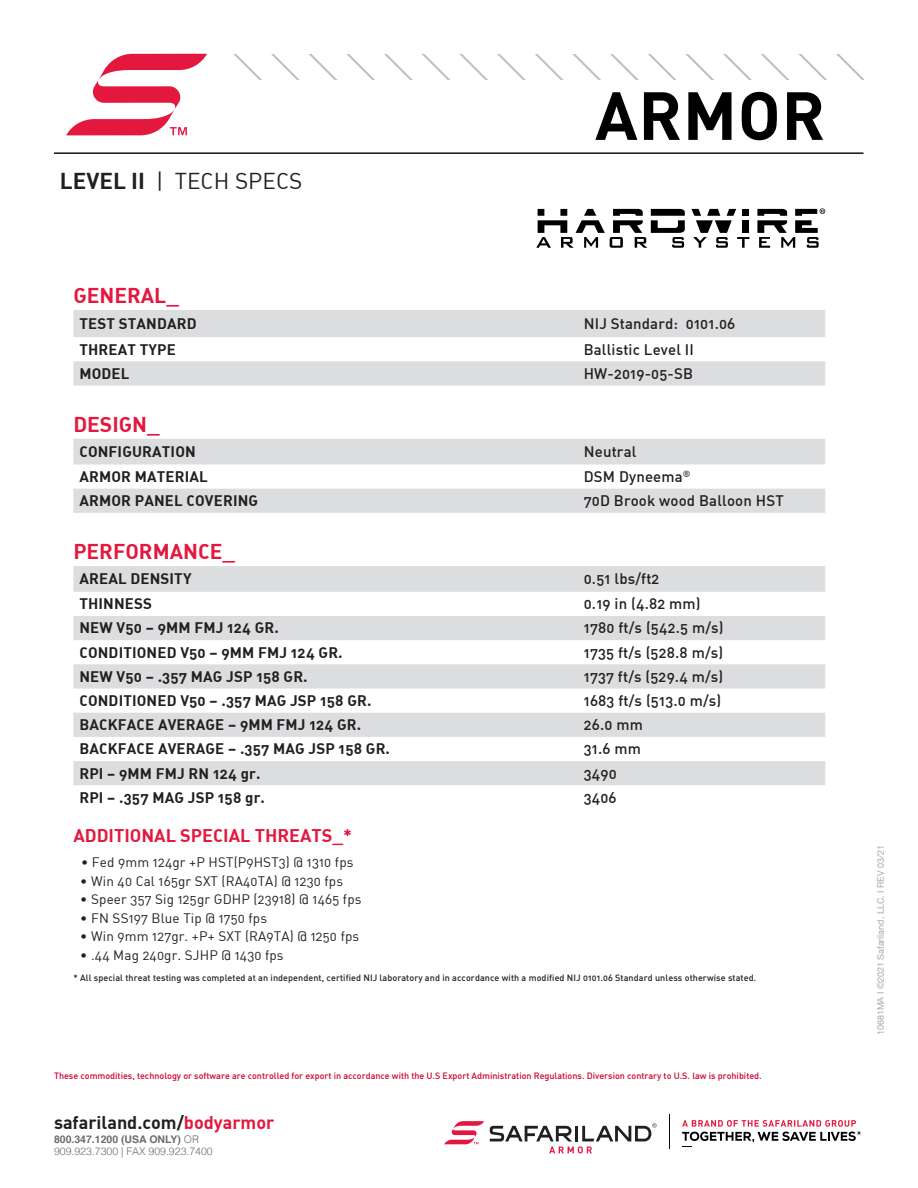
<style>
.page{position:relative;width:918px;height:1188px;background:#fff}
.page>*{position:absolute;margin:0;border:0;box-sizing:border-box;transform-origin:0 0}
.t1{font:66.9px "DIN Bold";letter-spacing:.01em;color:#000}
.t2{font:22.5px "DIN Regular Alternate";color:#231f20}
.t3{font:21px "DIN Bold Alternate";color:#e4183e}
.t4{font:18px "DIN Bold Alternate";color:#e4183e}
.t5{font:18px "DIN Bold";color:#231f20}
.t6{font:15px "DIN Bold Alternate";letter-spacing:.01em;color:#231f20}
.t7{font:15px "DIN Medium Alternate";letter-spacing:.01em;color:#231f20}
.t8{font:13.5px "DIN Regular Alternate";letter-spacing:.01em;color:#231f20}
.t9{font:300 10.5px "Helvetica";color:#6c6d70}
.t10{font:700 10.5px "Helvetica";color:#6c6d70}
.t11{font:9px "DIN Medium Alternate";color:#c03}
.t12{font:9px "DIN Medium Alternate";letter-spacing:.01em;color:#231f20}
.t13{font:9px "Helvetica Neue";color:#a8a9ad}
.s1{font-family:"DIN Bold Alternate"}
.s2{color:#e4183e}
.s3{font-weight:300}
</style>
<div class="page">
<svg style="left:66px;top:54px;width:141px;height:81px"></svg>
<svg style="left:682px;top:1120px;width:179px;height:27px"></svg>
<hr style="left:669px;top:1115px;width:1px;height:34px;background:#000">
<hr style="left:54px;top:152px;width:809px;height:2px;background:#000002">
<svg style="left:490px;top:1123px;width:167px;height:30px"></svg>
<svg style="left:444px;top:1121px;width:40px;height:23px"></svg>
<svg style="left:233px;top:54px;width:631px;height:26px"></svg>
<svg style="left:73px;top:310px;width:752px;height:76px;fill:#dcdddf"></svg>
<svg style="left:73px;top:439px;width:752px;height:74px;fill:#dcdddf"></svg>
<svg style="left:73px;top:566px;width:752px;height:219px;fill:#dcdddf"></svg>
<svg style="left:692px;top:209px;width:57px;height:39px"></svg>
<svg style="left:536px;top:209px;width:149px;height:39px"></svg>
<svg style="left:757px;top:208px;width:68px;height:40px"></svg>
<p class="t2" style="left:60px;top:167px;width:244px"><span class="s1">LEVEL II</span> | TECH SPECS</p>
<p class="t1" style="left:595px;top:72px;width:232px">ARMOR</p>
<p class="t3" style="left:73px;top:282px;width:107px">GENERAL_</p>
<p class="t6" style="left:79px;top:314px;width:119px">TEST STANDARD</p>
<p class="t7" style="left:584px;top:314px;width:153px">NIJ Standard: 0101.06</p>
<p class="t6" style="left:79px;top:339px;width:98px">THREAT TYPE</p>
<p class="t7" style="left:584px;top:340px;width:112px">Ballistic Level II</p>
<p class="t6" style="left:79px;top:364px;width:52px">MODEL</p>
<p class="t7" style="left:584px;top:364px;width:111px">HW-2019-05-SB</p>
<p class="t3" style="left:73px;top:411px;width:88px">DESIGN_</p>
<p class="t6" style="left:79px;top:442px;width:118px">CONFIGURATION</p>
<p class="t7" style="left:584px;top:442px;width:54px">Neutral</p>
<p class="t6" style="left:79px;top:467px;width:130px">ARMOR MATERIAL</p>
<p class="t7" style="left:584px;top:467px;width:108px">DSM Dyneema<sup>®</sup></p>
<p class="t6" style="left:79px;top:491px;width:180px">ARMOR PANEL COVERING</p>
<p class="t7" style="left:584px;top:491px;width:201px">70D Brook wood Balloon HST</p>
<p class="t3" style="left:73px;top:538px;width:163px">PERFORMANCE_</p>
<p class="t6" style="left:79px;top:569px;width:114px">AREAL DENSITY</p>
<p class="t7" style="left:584px;top:569px;width:77px">0.51 lbs/ft2</p>
<p class="t6" style="left:79px;top:594px;width:74px">THINNESS</p>
<p class="t7" style="left:584px;top:594px;width:118px">0.19 in (4.82 mm)</p>
<p class="t6" style="left:79px;top:618px;width:201px">NEW V50 – 9MM FMJ 124 GR.</p>
<p class="t7" style="left:584px;top:618px;width:141px">1780 ft/s (542.5 m/s)</p>
<p class="t6" style="left:79px;top:642px;width:265px">CONDITIONED V50 – 9MM FMJ 124 GR.</p>
<p class="t7" style="left:584px;top:643px;width:141px">1735 ft/s (528.8 m/s)</p>
<p class="t6" style="left:79px;top:667px;width:230px">NEW V50 – .357 MAG JSP 158 GR.</p>
<p class="t7" style="left:584px;top:667px;width:141px">1737 ft/s (529.4 m/s)</p>
<p class="t6" style="left:79px;top:691px;width:294px">CONDITIONED V50 – .357 MAG JSP 158 GR.</p>
<p class="t7" style="left:584px;top:691px;width:139px">1683 ft/s (513.0 m/s)</p>
<p class="t6" style="left:79px;top:715px;width:283px">BACKFACE AVERAGE – 9MM FMJ 124 GR.</p>
<p class="t7" style="left:584px;top:715px;width:61px">26.0 mm</p>
<p class="t6" style="left:79px;top:739px;width:312px">BACKFACE AVERAGE – .357 MAG JSP 158 GR.</p>
<p class="t7" style="left:584px;top:739px;width:59px">31.6 mm</p>
<p class="t6" style="left:79px;top:763px;width:183px">RPI – 9MM FMJ RN 124 gr.</p>
<p class="t7" style="left:584px;top:764px;width:34px">3490</p>
<p class="t6" style="left:79px;top:787px;width:187px">RPI – .357 MAG JSP 158 gr.</p>
<p class="t7" style="left:584px;top:788px;width:34px">3406</p>
<p class="t4" style="left:73px;top:824px;width:280px">ADDITIONAL SPECIAL THREATS_*</p>
<p class="t8" style="left:81px;top:854px;width:274px">• Fed 9mm 124gr +P HST(P9HST3) @ 1310 fps</p>
<p class="t8" style="left:80px;top:872px;width:264px">• Win 40 Cal 165gr SXT (RA40TA) @ 1230 fps</p>
<p class="t8" style="left:80px;top:891px;width:283px">• Speer 357 Sig 125gr GDHP (23918) @ 1465 fps</p>
<p class="t8" style="left:80px;top:909px;width:188px">• FN SS197 Blue Tip @ 1750 fps</p>
<p class="t8" style="left:80px;top:928px;width:280px">• Win 9mm 127gr. +P+ SXT (RA9TA) @ 1250 fps</p>
<p class="t8" style="left:80px;top:946px;width:205px">• .44 Mag 240gr. SJHP @ 1430 fps</p>
<p class="t12" style="left:73px;top:972px;width:684px">* All special threat testing was completed at an independent, certified NIJ laboratory and in accordance with a modified NIJ 0101.06 Standard unless otherwise stated.</p>
<p class="t11" style="left:54px;top:1070px;width:709px">These commodities, technology or software are controlled for export in accordance with the U.S Export Administration Regulations. Diversion contrary to U.S. law is prohibited.</p>
<p class="t5" style="left:54px;top:1111px;width:222px">safariland.com/<span class="s2">bodyarmor</span></p>
<p class="t10" style="left:54px;top:1130px;width:147px">800.347.1200 (USA ONLY) <span class="s3">OR</span></p>
<p class="t9" style="left:54px;top:1142px;width:160px">909.923.7300 | FAX 909.923.7400</p>
<p class="t13" style="left:874px;top:1035px;width:192px;rotate:-90deg">10681MA I ©2021 Safariland, LLC. I REV 03/21</p>
</div>
